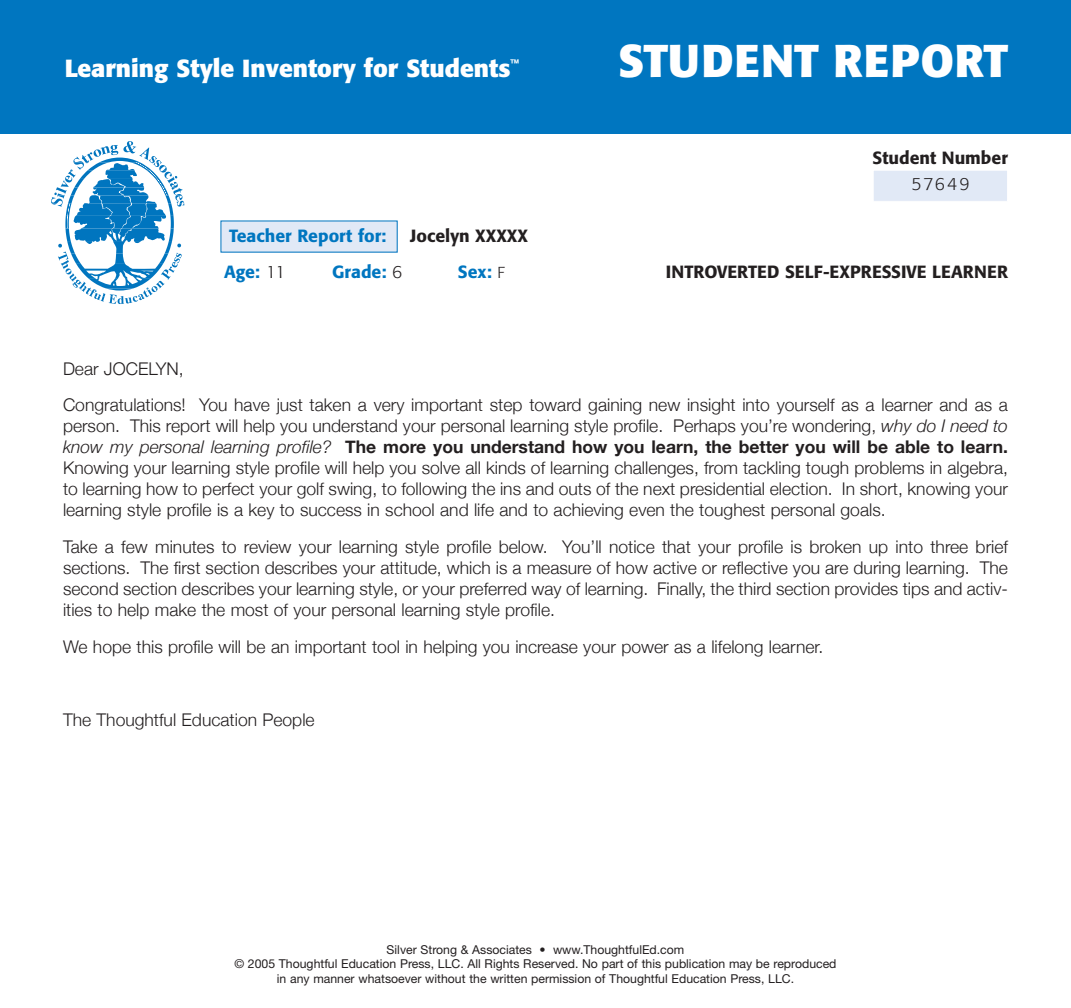
<style>
.page{position:relative;width:1071px;height:1008px;background:#fff}
.page>*{position:absolute;margin:0;border:0;box-sizing:border-box;transform-origin:0 0}
.t1{font:700 45.5px "Formata";letter-spacing:.02em;color:#fff}
.t2{font:700 24.5px "Formata";color:#fff}
.t3{font:300 17.5px/21px "Helvetica Neue";color:#231f20;text-align:justify}
.t4{font:500 17.5px "Formata";color:#231f20}
.t5{font:500 17.5px "Formata";color:#0076c0}
.t6{font:300 17.5px "Formata";letter-spacing:.105em;color:#231f20}
.t7{font:12.25px/14.7px "Helvetica Neue";color:#231f20;text-align:center}
.s1{font-weight:300;color:#231f20}
.s2{font-weight:300;font-size:15.75px;color:#231f20}
.s3{font-style:italic}
.s4{font-weight:700}
</style>
<div class="page">
<div style="left:0;top:0;width:1071px;height:134px;background:#0076c0"></div>
<div style="left:873px;top:170px;width:135px;height:31px;background:#e1e9f6"></div>
<div style="left:873px;top:170px;width:135px;height:32px;border:1px solid #fff"></div>
<svg style="left:51px;top:141px;width:134px;height:163px"></svg>
<div style="left:221px;top:221px;width:176px;height:31px;background:#e1e9f6"></div>
<h2 class="t2" style="left:65px;top:58px;width:456px">Learning Style Inventory for Students<sup>™</sup></h2>
<p class="t5" style="left:229px;top:228px;width:159px">Teacher Report for:</p>
<p class="t4" style="left:410px;top:228px;width:119px">Jocelyn XXXXX</p>
<p class="t5" style="left:224px;top:264px;width:63px">Age: <span class="s1">11</span></p>
<p class="t5" style="left:332px;top:264px;width:72px">Grade: <span class="s1">6</span></p>
<p class="t5" style="left:458px;top:264px;width:48px">Sex: <span class="s2">F</span></p>
<h1 class="t1" style="left:618px;top:41px;width:392px">STUDENT REPORT</h1>
<p class="t4" style="left:873px;top:150px;width:137px">Student Number</p>
<p class="t6" style="left:912px;top:176px;width:60px">57649</p>
<p class="t4" style="left:666px;top:264px;width:344px">INTROVERTED SELF-EXPRESSIVE LEARNER</p>
<p class="t3" style="left:63px;top:350px;width:947px;line-height:36.8px">Dear JOCELYN,<br>Congratulations! You have just taken a very important step toward gaining new insight into yourself as a learner and as a</p>
<p class="t3" style="left:63px;top:415px;width:947px">person. This report will help you understand your personal learning style profile. Perhaps you’re wondering, <span class="s3">why do I need to know my personal learning profile?</span> <span class="s4">The more you understand how you learn, the better you will be able to learn.<br></span>Knowing your learning style profile will help you solve all kinds of learning challenges, from tackling tough problems in algebra, to learning how to perfect your golf swing, to following the ins and outs of the next presidential election. In short, knowing your learning style profile is a key to success in school and life and to achieving even the toughest personal goals.</p>
<p class="t3" style="left:63px;top:536px;width:947px">Take a few minutes to review your learning style profile below. You’ll notice that your profile is broken up into three brief sections. The first section describes your attitude, which is a measure of how active or reflective you are during learning. The second section describes your learning style, or your preferred way of learning. Finally, the third section provides tips and activ&shy;ities to help make the most of your personal learning style profile.</p>
<p class="t3" style="left:63px;top:636px;width:762px">We hope this profile will be an important tool in helping you increase your power as a lifelong learner.</p>
<p class="t3" style="left:63px;top:709px;width:253px">The Thoughtful Education People</p>
<p class="t7" style="left:234px;top:943px;width:604px">Silver Strong &amp; Associates • www.ThoughtfulEd.com<br>© 2005 Thoughtful Education Press, LLC. All Rights Reserved. No part of this publication may be reproduced in any manner whatsoever without the written permission of Thoughtful Education Press, LLC.</p>
</div>
